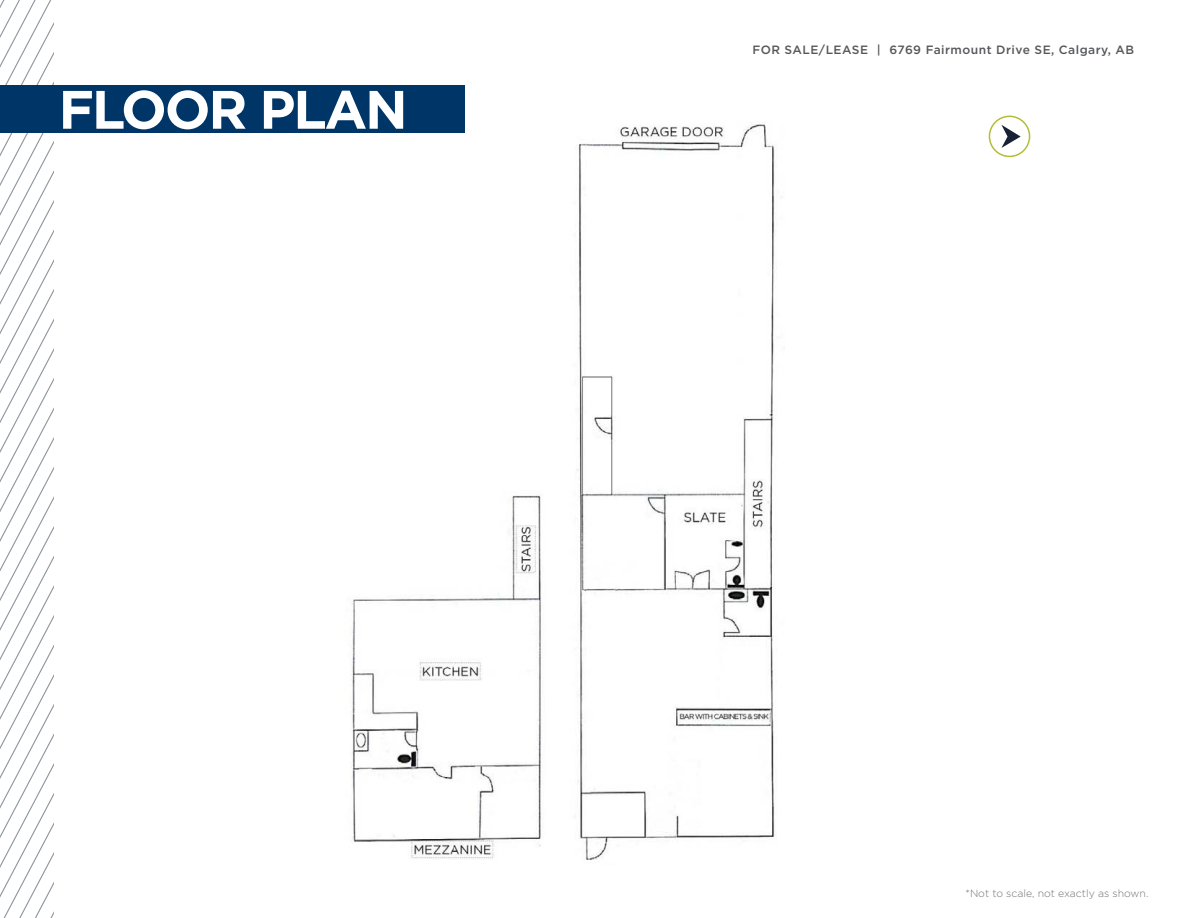
<style>
.page{position:relative;width:1188px;height:918px;background:#fff}
.page>*{position:absolute;margin:0;border:0;box-sizing:border-box;transform-origin:0 0}
.t1{font:700 54px "Gotham";letter-spacing:-.04em;color:#fff}
.t2{font:500 12px "Gotham";letter-spacing:.04em;color:#55575a}
.t3{font:300 10.5px "Gotham";color:#717271}
</style>
<div class="page">
<svg style="left:0;top:0;width:54px;height:918px"></svg>
<img style="left:351px;top:122px;width:426px;height:738px">
<div style="left:989px;top:116px;width:41px;height:41px;border:2px solid #b3bd35;border-radius:50%"></div>
<svg style="left:1001px;top:125px;width:20px;height:23px"></svg>
<div style="left:0;top:86px;width:464px;height:47px;background:#003667"></div>
<p class="t1" style="left:59px;top:74px;width:351px">FLOOR PLAN</p>
<p class="t2" style="left:752px;top:42px;width:383px">FOR SALE/LEASE | 6769 Fairmount Drive SE, Calgary, AB</p>
<p class="t3" style="left:966px;top:887px;width:184px">*Not to scale, not exactly as shown.</p>
</div>
